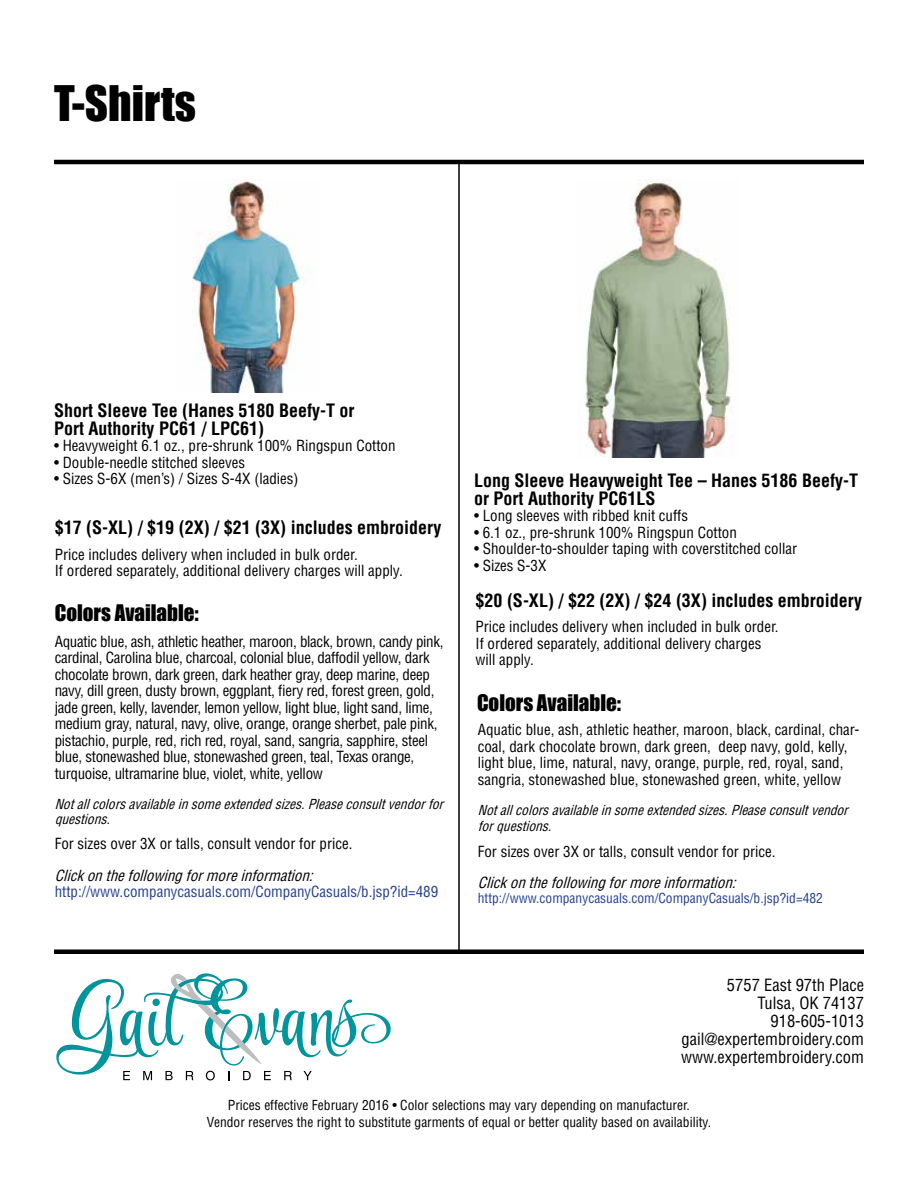
<style>
.page{position:relative;width:918px;height:1188px;background:#fff}
.page>*{position:absolute;margin:0;border:0;box-sizing:border-box;transform-origin:0 0}
.t1{font:45px "Impact";color:#000}
.t2{font:21px "Impact";color:#000}
.t3{font:700 condensed 18px/18px "Helvetica LT Std";color:#000}
.t4{font:condensed 16.5px/18px "Helvetica LT Std";color:#000;text-align:right}
.t5{font:condensed 15px/16.5px "Helvetica LT Std";color:#000}
.t6{font:condensed 15px/16.5px "Helvetica LT Std";letter-spacing:-.02em;color:#000}
.t7{font:italic condensed 15px "Helvetica LT Std";color:#000}
.t8{font:condensed 15px "Helvetica LT Std";color:#25408f}
.t9{font:condensed 13.5px/16.5px "Helvetica LT Std";color:#000;text-align:center}
.t10{font:italic condensed 13.5px/15px "Helvetica LT Std";color:#000}
.t11{font:condensed 13.5px "Helvetica LT Std";color:#25408f}
</style>
<div class="page">
<hr style="left:54px;top:160px;width:810px;height:4px;background:#000">
<hr style="left:54px;top:950px;width:810px;height:4px;background:#000">
<svg style="left:56px;top:973px;width:335px;height:107px"></svg>
<img style="left:192px;top:180px;width:118px;height:213px">
<img style="left:585px;top:180px;width:146px;height:278px">
<hr style="left:458px;top:160px;width:2px;height:793px;background:#000">
<h1 class="t1" style="left:54px;top:68px;width:143px">T-Shirts</h1>
<p class="t3" style="left:54px;top:401px;width:302px">Short Sleeve Tee (Hanes 5180 Beefy-T or<br>Port Authority PC61 / LPC61)</p>
<p class="t5" style="left:54px;top:438px;width:343px">• Heavyweight 6.1 oz., pre-shrunk 100% Ringspun Cotton</p>
<p class="t5" style="left:54px;top:454px;width:193px">• Double-needle stitched sleeves</p>
<p class="t5" style="left:54px;top:471px;width:246px">• Sizes S-6X (men’s) / Sizes S-4X (ladies)</p>
<p class="t3" style="left:474px;top:471px;width:386px">Long Sleeve Heavyweight Tee – Hanes 5186 Beefy-T or Port Authority PC61LS</p>
<p class="t5" style="left:474px;top:508px;width:216px">• Long sleeves with ribbed knit cuffs</p>
<p class="t5" style="left:474px;top:524px;width:264px">• 6.1 oz., pre-shrunk 100% Ringspun Cotton</p>
<p class="t5" style="left:474px;top:541px;width:325px">• Shoulder-to-shoulder taping with coverstitched collar</p>
<p class="t5" style="left:474px;top:557px;width:74px">• Sizes S-3X</p>
<p class="t3" style="left:476px;top:591px;width:388px">$20 (S-XL) / $22 (2X) / $24 (3X) includes embroidery</p>
<p class="t5" style="left:476px;top:619px;width:305px">Price includes delivery when included in bulk order.<br>If ordered separately, additional delivery charges will apply.</p>
<p class="t3" style="left:55px;top:518px;width:388px">$17 (S-XL) / $19 (2X) / $21 (3X) includes embroidery</p>
<p class="t5" style="left:55px;top:546px;width:350px">Price includes delivery when included in bulk order.<br>If ordered separately, additional delivery charges will apply.</p>
<h2 class="t2" style="left:55px;top:596px;width:146px">Colors Available:</h2>
<p class="t6" style="left:55px;top:633px;width:390px">Aquatic blue, ash, athletic heather, maroon, black, brown, candy pink, cardinal, Carolina blue, charcoal, colonial blue, daffodil yellow, dark chocolate brown, dark green, dark heather gray, deep marine, deep navy, dill green, dusty brown, eggplant, fiery red, forest green, gold, jade green, kelly, lavender, lemon yellow, light blue, light sand, lime, medium gray, natural, navy, olive, orange, orange sherbet, pale pink, pistachio, purple, red, rich red, royal, sand, sangria, sapphire, steel blue, stonewashed blue, stonewashed green, teal, Texas orange, turquoise, ultramarine blue, violet, white, yellow</p>
<p class="t10" style="left:55px;top:796px;width:394px">Notallcolorsavailableinsomeextendedsizes.Pleaseconsultvendorfor questions.</p>
<p class="t5" style="left:55px;top:835px;width:299px">For sizes over 3X or talls, consult vendor for price.</p>
<p class="t7" style="left:55px;top:866px;width:264px">Clickonthefollowingformoreinformation:</p>
<p class="t8" style="left:55px;top:882px;width:385px">http://www.companycasuals.com/CompanyCasuals/b.jsp?id=489</p>
<h2 class="t2" style="left:477px;top:686px;width:146px">Colors Available:</h2>
<p class="t5" style="left:478px;top:721px;width:383px">Aquatic blue, ash, athletic heather, maroon, black, cardinal, char&shy;coal, dark chocolate brown, dark green, deep navy, gold, kelly, light blue, lime, natural, navy, orange, purple, red, royal, sand, sangria, stonewashed blue, stonewashed green, white, yellow</p>
<p class="t10" style="left:478px;top:802px;width:376px;line-height:16.5px">Notallcolorsavailableinsomeextendedsizes.Pleaseconsultvendor forquestions.</p>
<p class="t5" style="left:478px;top:843px;width:299px">For sizes over 3X or talls, consult vendor for price.</p>
<p class="t7" style="left:478px;top:873px;width:264px">Clickonthefollowingformoreinformation:</p>
<p class="t11" style="left:478px;top:890px;width:347px">http://www.companycasuals.com/CompanyCasuals/b.jsp?id=482</p>
<p class="t4" style="left:681px;top:976px;width:184px">5757 East 97th Place<br>Tulsa, OK 74137<br>918-605-1013 gail@expertembroidery.com www.expertembroidery.com</p>
<p class="t9" style="left:207px;top:1097px;width:506px">Prices effective February 2016 • Color selections may vary depending on manufacturer.<br>Vendor reserves the right to substitute garments of equal or better quality based on availability.</p>
</div>
